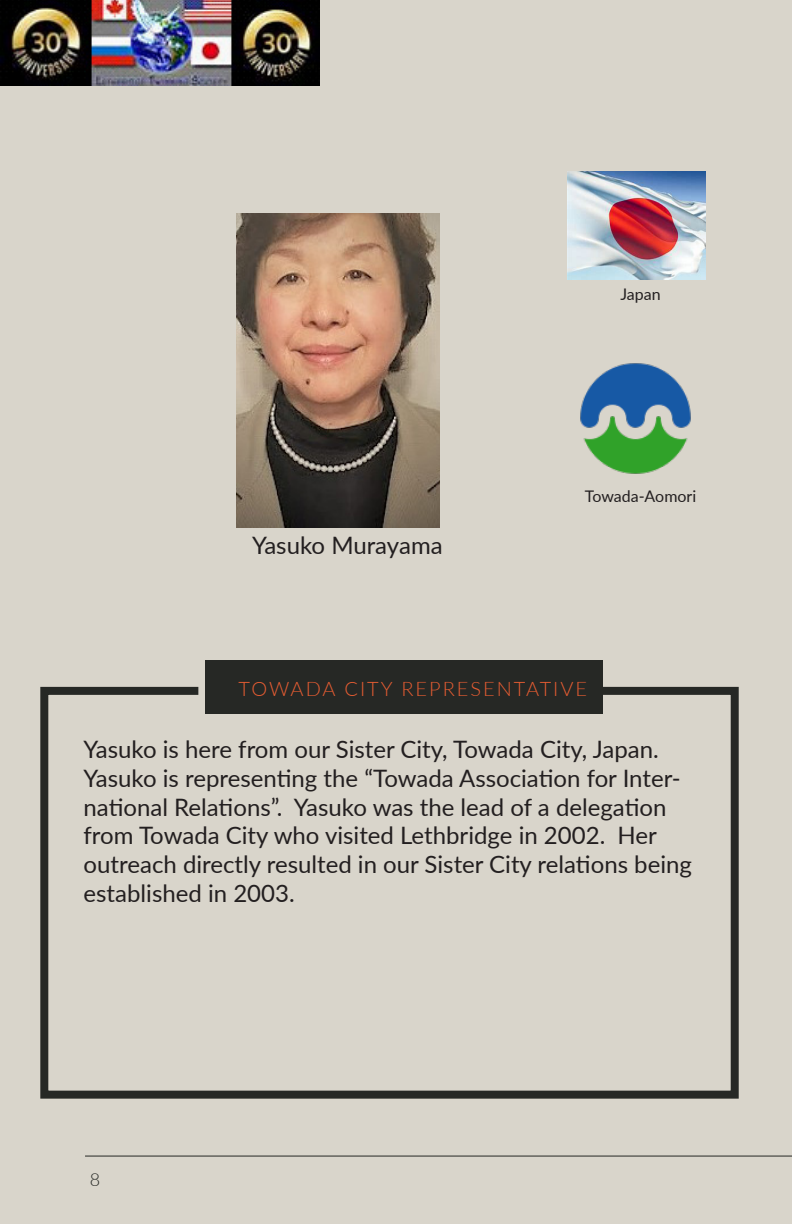
<style>
.page{position:relative;width:792px;height:1224px;background:#d9d5cb}
.page>*{position:absolute;margin:0;border:0;box-sizing:border-box;transform-origin:0 0}
.t1{font:24px/28.8px "Lato";color:#231f20}
.Header_-_Align_Cente{font:300 20px "Lato";letter-spacing:.1em;color:#e45c32}
.t2{font:300 18px "Lato";color:#262825}
.t3{font:16px "Lato";color:#231f20}
</style>
<div class="page">
<svg style="left:40px;top:686px;width:699px;height:413px"></svg>
<div style="left:205px;top:660px;width:398px;height:54px;background:#262825"></div>
<img style="left:237px;top:213px;width:203px;height:314px">
<img style="left:567px;top:171px;width:139px;height:108px">
<img style="left:580px;top:363px;width:111px;height:111px">
<img style="left:0;top:0;width:319px;height:85px">
<hr style="left:85px;top:1156px;width:707px;height:1px;background:#262825">
<p class="t3" style="left:620px;top:283px;width:42px">Japan</p>
<p class="t1" style="left:252px;top:530px;width:192px">Yasuko Murayama</p>
<p class="t3" style="left:585px;top:485px;width:113px">Towada-Aomori</p>
<p class="Header_-_Align_Cente" style="left:239px;top:675px;width:350px">TOWADA CITY REPRESENTATIVE</p>
<p class="t1" style="left:84px;top:734px;width:610px">Yasuko is here from our Sister City, Towada City, Japan.<br>Yasuko is representing the “Towada Association for Inter&shy;national Relations”. Yasuko was the lead of a delegation from Towada City who visited Lethbridge in 2002. Her outreach directly resulted in our Sister City relations being established in 2003.</p>
<p class="t2" style="left:90px;top:1167px;width:12px">8</p>
</div>
